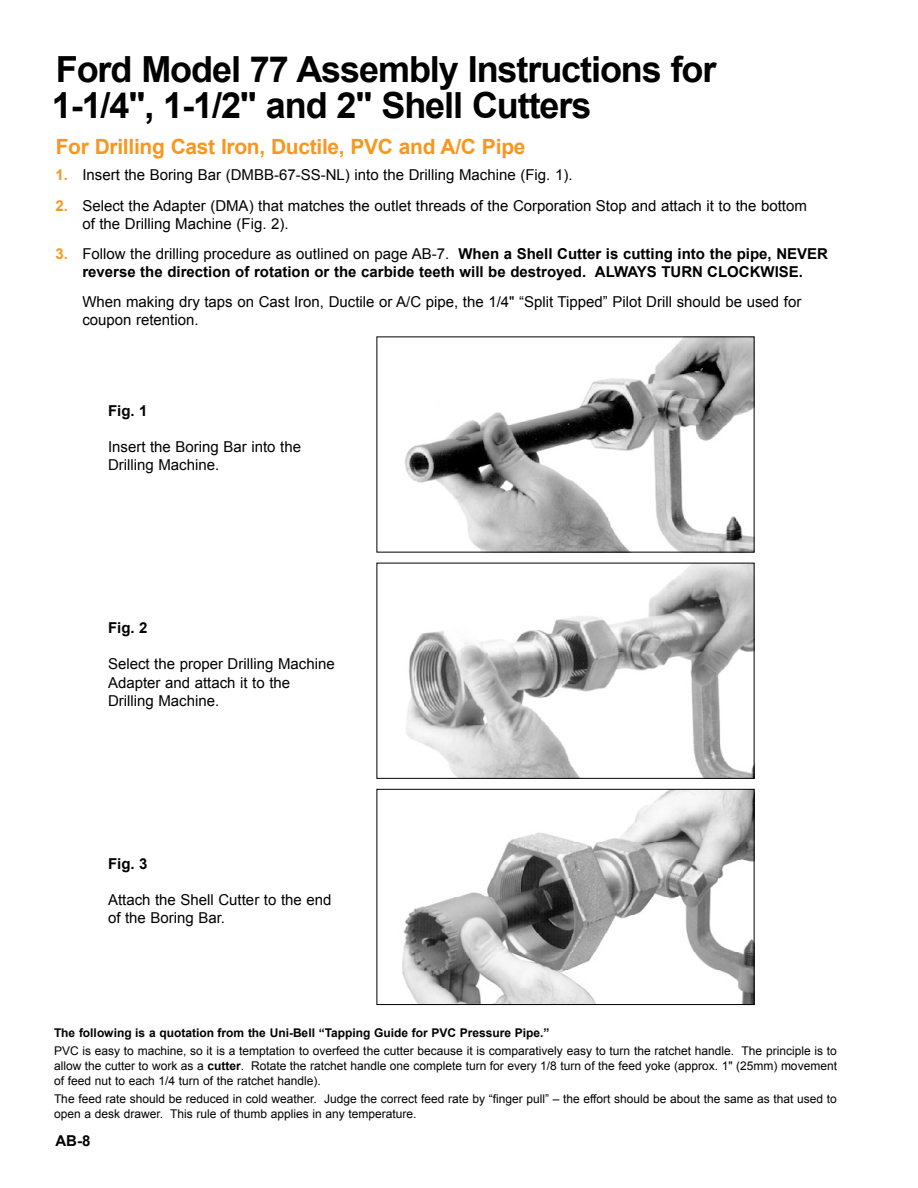
<style>
.page{position:relative;width:918px;height:1188px;background:#fff}
.page>*{position:absolute;margin:0;border:0;box-sizing:border-box;transform-origin:0 0}
.t1{font:700 36px/36px "Arial";letter-spacing:-.03em;color:#000}
.t2{font:700 21px "Arial";letter-spacing:-.015em;color:#f8971d}
.t3{font:15px/18px "Arial";color:#000}
.t4{font:700 15px/18px "Arial";color:#000;text-align:center}
.t5{font:12px/15px "Arial";color:#000;text-align:justify}
.t6{font:700 12px "Arial";color:#000}
.s1{font-weight:700;color:#f8971d}
.s2{color:#f8971d}
.s3{font-weight:400}
.s4{font-weight:700}
</style>
<div class="page">
<img style="left:404px;top:339px;width:348px;height:212px">
<img style="left:406px;top:565px;width:346px;height:212px">
<div style="left:376px;top:563px;width:378px;height:216px;border:1px solid #000"></div>
<img style="left:402px;top:791px;width:350px;height:212px">
<div style="left:376px;top:789px;width:378px;height:216px;border:1px solid #000"></div>
<h1 class="t1" style="left:52px;top:52px;width:666px">Ford Model 77 Assembly Instructions for<br>1-1/4", 1-1/2" and 2" Shell Cutters</h1>
<h2 class="t2" style="left:56px;top:132px;width:471px">For Drilling Cast Iron, Ductile, PVC and A/C Pipe</h2>
<p class="t3" style="left:56px;top:166px;width:516px"><span class="s1">1.</span> Insert the Boring Bar (DMBB-67-SS-NL) into the Drilling Machine (Fig. 1).</p>
<p class="t3" style="left:82px;top:196px;width:726px;text-indent:-27px"><span class="s1">2.</span> Select the Adapter (DMA) that matches the outlet threads of the Corporation Stop and attach it to the bottom of the Drilling Machine (Fig. 2).</p>
<p class="t4" style="left:56px;top:245px;width:774px"><span class="s2">3.</span> <span class="s3">Follow the drilling procedure as outlined on page AB-7.</span> When a Shell Cutter is cutting into the pipe, NEVER reverse the direction of rotation or the carbide teeth will be destroyed. ALWAYS TURN CLOCKWISE.</p>
<p class="t3" style="left:82px;top:293px;width:721px">When making dry taps on Cast Iron, Ductile or A/C pipe, the 1/4" “Split Tipped” Pilot Drill should be used for coupon retention.</p>
<p class="t4" style="left:108px;top:402px;width:41px">Fig. 1</p>
<p class="t3" style="left:108px;top:438px;width:195px">Insert the Boring Bar into the<br>Drilling Machine.</p>
<p class="t4" style="left:108px;top:620px;width:41px">Fig. 2</p>
<p class="t3" style="left:108px;top:655px;width:228px">Select the proper Drilling Machine<br>Adapter and attach it to the<br>Drilling Machine.</p>
<p class="t4" style="left:108px;top:855px;width:41px">Fig. 3</p>
<p class="t3" style="left:108px;top:891px;width:225px">Attach the Shell Cutter to the end of the Boring Bar.</p>
<p class="t6" style="left:54px;top:1025px;width:497px">The following is a quotation from the Uni-Bell “Tapping Guide for PVC Pressure Pipe.”</p>
<p class="t5" style="left:54px;top:1044px;width:785px">PVC is easy to machine, so it is a temptation to overfeed the cutter because it is comparatively easy to turn the ratchet handle. The principle is to allow the cutter to work as a <span class="s4">cutter</span>. Rotate the ratchet handle one complete turn for every 1/8 turn of the feed yoke (approx. 1" (25mm) movement of feed nut to each 1/4 turn of the ratchet handle).</p>
<p class="t5" style="left:54px;top:1092px;width:784px">The feed rate should be reduced in cold weather. Judge the correct feed rate by “finger pull” – the effort should be about the same as that used to open a desk drawer. This rule of thumb applies in any temperature.</p>
<p class="t4" style="left:56px;top:1133px;width:36px">AB-8</p>
</div>
